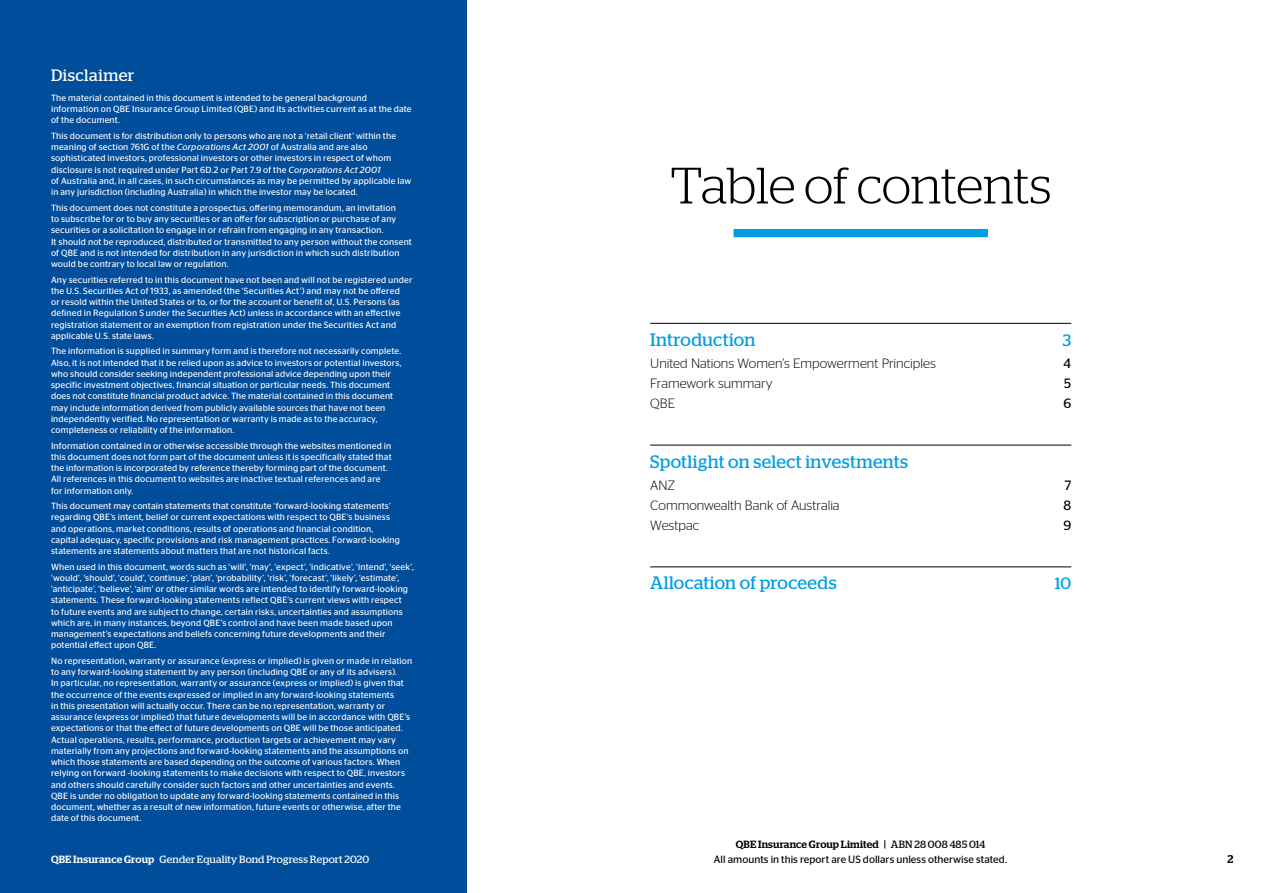
<style>
.page{position:relative;width:1263px;height:893px;background:#fff}
.page>*{position:absolute;margin:0;border:0;box-sizing:border-box;transform-origin:0 0}
.t1{font:300 51px "Stag";letter-spacing:-.01em;color:#000}
.t2{font:18px "Stag";letter-spacing:.015em;color:#009ee3}
.t3{font:16.5px "Stag";letter-spacing:.03em;color:#fff}
.t4{font:16.5px "Stag";color:#009ee3}
.t5{font:300 13.5px "Stag Sans";color:#000}
.t6{font:13.5px "Stag Sans";color:#000}
.t7{font:500 11.25px "Stag";color:#000}
.t8{font:10.5px "Stag Sans";letter-spacing:.005em;color:#000}
.t9{font:10.5px "Stag";letter-spacing:.015em;color:#fff}
.t10{font:500 10.5px "Stag";letter-spacing:.015em;color:#000}
.t11{font:9px/11.2px "Stag Sans";letter-spacing:.02em;color:#fff}
.s1{font-style:italic}
.s2{font-weight:400}
.s3{font-weight:500}
</style>
<div class="page">
<div style="left:0;top:0;width:466px;height:893px;background:#004d9b"></div>
<div style="left:733px;top:229px;width:255px;height:8px;background:#009ee3"></div>
<hr style="left:650px;top:323px;width:421px;height:1px;background:#000">
<hr style="left:650px;top:445px;width:421px;height:1px;background:#000">
<hr style="left:650px;top:567px;width:421px;height:1px;background:#000">
<h3 class="t3" style="left:51px;top:66px;width:85px">Disclaimer</h3>
<p class="t11" style="left:51px;top:92px;width:362px">The material contained in this document is intended to be general background information on QBE Insurance Group Limited (QBE) and its activities current as at the date of the document.</p>
<p class="t11" style="left:51px;top:130px;width:362px">This document is for distribution only to persons who are not a ‘retail client’ within the meaning of section 761G of the <span class="s1">Corporations Act 2001</span> of Australia and are also sophisticated investors, professional investors or other investors in respect of whom disclosure is not required under Part 6D.2 or Part 7.9 of the <span class="s1">Corporations Act 2001<br></span>of Australia and, in all cases, in such circumstances as may be permitted by applicable law in any jurisdiction (including Australia) in which the investor may be located.</p>
<p class="t11" style="left:51px;top:202px;width:362px">This document does not constitute a prospectus, offering memorandum, an invitation<br>to subscribe for or to buy any securities or an offer for subscription or purchase of any securities or a solicitation to engage in or refrain from engaging in any transaction.<br>It should not be reproduced, distributed or transmitted to any person without the consent of QBE and is not intended for distribution in any jurisdiction in which such distribution would be contrary to local law or regulation.</p>
<p class="t11" style="left:51px;top:274px;width:363px">Any securities referred to in this document have not been and will not be registered under the U.S. Securities Act of 1933, as amended (the ‘Securities Act’) and may not be offered<br>or resold within the United States or to, or for the account or benefit of, U.S. Persons (as defined in Regulation S under the Securities Act) unless in accordance with an effective registration statement or an exemption from registration under the Securities Act and applicable U.S. state laws.</p>
<p class="t11" style="left:51px;top:345px;width:352px">The information is supplied in summary form and is therefore not necessarily complete.<br>Also, it is not intended that it be relied upon as advice to investors or potential investors, who should consider seeking independent professional advice depending upon their specific investment objectives, financial situation or particular needs. This document does not constitute financial product advice. The material contained in this document may include information derived from publicly available sources that have not been independently verified. No representation or warranty is made as to the accuracy, completeness or reliability of the information.</p>
<p class="t11" style="left:51px;top:440px;width:342px">Information contained in or otherwise accessible through the websites mentioned in this document does not form part of the document unless it is specifically stated that the information is incorporated by reference thereby forming part of the document.<br>All references in this document to websites are inactive textual references and are for information only.</p>
<p class="t11" style="left:51px;top:500px;width:350px">This document may contain statements that constitute ‘forward-looking statements’ regarding QBE’s intent, belief or current expectations with respect to QBE’s business and operations, market conditions, results of operations and financial condition, capital adequacy, specific provisions and risk management practices. Forward-looking statements are statements about matters that are not historical facts.</p>
<p class="t11" style="left:51px;top:561px;width:364px">When used in this document, words such as ‘will’, ‘may’, ‘expect’, ‘indicative’, ‘intend’, ‘seek’, ‘would’, ‘should’, ‘could’, ‘continue’, ‘plan’, ‘probability’, ‘risk’, ‘forecast’, ‘likely’, ‘estimate’, ‘anticipate’, ‘believe’, ‘aim’ or other similar words are intended to identify forward-looking statements. These forward-looking statements reflect QBE’s current views with respect<br>to future events and are subject to change, certain risks, uncertainties and assumptions which are, in many instances, beyond QBE’s control and have been made based upon management’s expectations and beliefs concerning future developments and their potential effect upon QBE.</p>
<p class="t11" style="left:51px;top:655px;width:363px">No representation, warranty or assurance (express or implied) is given or made in relation to any forward-looking statement by any person (including QBE or any of its advisers).<br>In particular, no representation, warranty or assurance (express or implied) is given that the occurrence of the events expressed or implied in any forward-looking statements<br>in this presentation will actually occur. There can be no representation, warranty or assurance (express or implied) that future developments will be in accordance with QBE’s expectations or that the effect of future developments on QBE will be those anticipated.<br>Actual operations, results, performance, production targets or achievement may vary materially from any projections and forward-looking statements and the assumptions on which those statements are based depending on the outcome of various factors. When relying on forward -looking statements to make decisions with respect to QBE, investors and others should carefully consider such factors and other uncertainties and events.<br>QBE is under no obligation to update any forward-looking statements contained in this document, whether as a result of new information, future events or otherwise, after the date of this document.</p>
<h1 class="t1" style="left:670px;top:157px;width:383px">Table of contents</h1>
<h2 class="t2" style="left:650px;top:329px;width:107px">Introduction</h2>
<h3 class="t4" style="left:1063px;top:330px;width:10px">3</h3>
<h3 class="t5" style="left:650px;top:356px;width:287px">United Nations Women’s Empowerment Principles</h3>
<h3 class="t6" style="left:1063px;top:356px;width:9px">4</h3>
<h3 class="t5" style="left:650px;top:376px;width:124px">Framework summary</h3>
<h3 class="t6" style="left:1064px;top:376px;width:9px">5</h3>
<h3 class="t5" style="left:650px;top:396px;width:27px">QBE</h3>
<h3 class="t6" style="left:1063px;top:396px;width:9px">6</h3>
<h2 class="t2" style="left:650px;top:451px;width:259px">Spotlight on select investments</h2>
<h3 class="t5" style="left:650px;top:478px;width:26px">ANZ</h3>
<h3 class="t6" style="left:1064px;top:478px;width:8px">7</h3>
<h3 class="t5" style="left:650px;top:498px;width:191px">Commonwealth Bank of Australia</h3>
<h3 class="t6" style="left:1063px;top:498px;width:9px">8</h3>
<h3 class="t5" style="left:650px;top:518px;width:51px">Westpac</h3>
<h3 class="t6" style="left:1063px;top:518px;width:9px">9</h3>
<h2 class="t2" style="left:650px;top:573px;width:188px">Allocation of proceeds</h2>
<h3 class="t4" style="left:1055px;top:574px;width:18px">10</h3>
<p class="t10" style="left:736px;top:838px;width:251px">QBE Insurance Group Limited | <span class="s2">ABN 28 008 485 014</span></p>
<p class="t8" style="left:714px;top:853px;width:295px">All amounts in this report are US dollars unless otherwise stated.</p>
<p class="t9" style="left:51px;top:853px;width:320px"><span class="s3">QBE Insurance Group</span> Gender Equality Bond Progress Report 2020</p>
<p class="t7" style="left:1227px;top:853px;width:7px">2</p>
</div>
